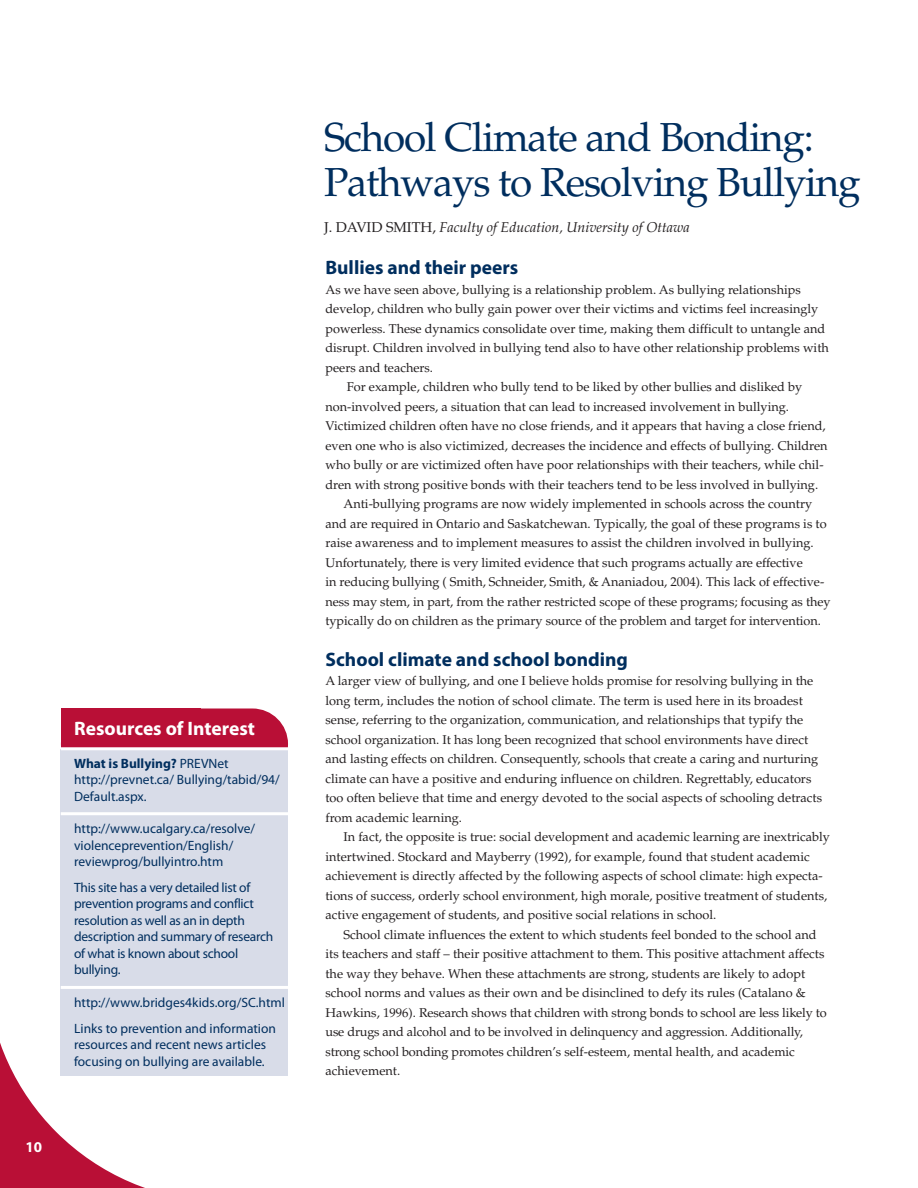
<style>
.page{position:relative;width:918px;height:1188px;background:#fff}
.page>*{position:absolute;margin:0;border:0;box-sizing:border-box;transform-origin:0 0}
.t1{font:40.5px/45px "Palatino";letter-spacing:-.03em;color:#002e5e}
.t2{font:700 19.5px "Myriad Pro";color:#002e5e}
.t3{font:700 19.5px "Myriad Pro";color:#fff}
.t4{font:700 15px "Myriad Pro";color:#fff}
.t5{font:italic 14.25px "Palatino";color:#231f20}
.t6{font:13.5px/16.5px "Myriad Pro";color:#002e5e}
.t7{font:13.5px/16.5px "Myriad Pro";letter-spacing:-.02em;color:#002e5e}
.t8{font:12.75px/19.5px "Palatino";color:#231f20}
.s1{font-weight:700}
.s2{font-style:normal}
</style>
<div class="page">
<svg style="left:0;top:982px;width:145px;height:206px"></svg>
<div style="left:61px;top:709px;width:227px;height:71px;background:#b90f36;border-radius:36px"></div>
<div style="left:61px;top:709px;width:140px;height:57px;background:#b90f36"></div>
<div style="left:61px;top:749px;width:227px;height:327px;background:#d8dce8"></div>
<hr style="left:61px;top:747px;width:228px;height:3px;background:#fff">
<hr style="left:61px;top:812px;width:228px;height:3px;background:#fff">
<hr style="left:61px;top:986px;width:228px;height:3px;background:#fff">
<p class="t4" style="left:25px;top:1141px;width:18px">10</p>
<h2 class="t3" style="left:74px;top:721px;width:182px">Resources of Interest</h2>
<p class="t6" style="left:74px;top:756px;width:207px"><span class="s1">What is Bullying?</span> PREVNet http://prevnet.ca/ Bullying/tabid/94/<br>Default.aspx.</p>
<p class="t6" style="left:74px;top:822px;width:183px">http://www.ucalgary.ca/resolve/ violenceprevention/English/ reviewprog/bullyintro.htm</p>
<p class="t7" style="left:74px;top:880px;width:201px">This site has a very detailed list of prevention programs and conflict resolution as well as an in depth description and summary of research of what is known about school bullying.</p>
<p class="t6" style="left:74px;top:991px;width:212px;line-height:25.5px">http://www.bridges4kids.org/SC.html<br>Links to prevention and information</p>
<p class="t6" style="left:74px;top:1037px;width:194px">resources and recent news articles focusing on bullying are available.</p>
<h1 class="t1" style="left:324px;top:119px;width:538px">School Climate and Bonding:<br>Pathways to Resolving Bullying</h1>
<p class="t5" style="left:324px;top:221px;width:367px"><span class="s2">J. DAVID SMITH,</span> Faculty of Education, University of Ottawa</p>
<h2 class="t2" style="left:326px;top:261px;width:194px">Bullies and their peers</h2>
<p class="t8" style="left:326px;top:281px;width:477px">As we have seen above, bullying is a relationship problem. As bullying relationships</p>
<p class="t8" style="left:325px;top:301px;width:494px">develop, children who bully gain power over their victims and victims feel increasingly</p>
<p class="t8" style="left:325px;top:320px;width:501px">powerless. These dynamics consolidate over time, making them difficult to untangle and</p>
<p class="t8" style="left:325px;top:340px;width:505px">disrupt. Children involved in bullying tend also to have other relationship problems with</p>
<p class="t8" style="left:326px;top:359px;width:109px">peers and teachers.</p>
<p class="t8" style="left:347px;top:379px;width:457px">For example, children who bully tend to be liked by other bullies and disliked by</p>
<p class="t8" style="left:326px;top:398px;width:465px">non-involved peers, a situation that can lead to increased involvement in bullying.</p>
<p class="t8" style="left:325px;top:418px;width:502px">Victimized children often have no close friends, and it appears that having a close friend,</p>
<p class="t8" style="left:326px;top:437px;width:504px">even one who is also victimized, decreases the incidence and effects of bullying. Children</p>
<p class="t8" style="left:326px;top:457px;width:500px">who bully or are victimized often have poor relationships with their teachers, while chil-</p>
<p class="t8" style="left:326px;top:476px;width:494px">dren with strong positive bonds with their teachers tend to be less involved in bullying.</p>
<p class="t8" style="left:344px;top:496px;width:470px">Anti-bullying programs are now widely implemented in schools across the country</p>
<p class="t8" style="left:326px;top:515px;width:503px">and are required in Ontario and Saskatchewan. Typically, the goal of these programs is to</p>
<p class="t8" style="left:326px;top:535px;width:490px">raise awareness and to implement measures to assist the children involved in bullying.</p>
<p class="t8" style="left:326px;top:554px;width:479px">Unfortunately, there is very limited evidence that such programs actually are effective</p>
<p class="t8" style="left:326px;top:574px;width:500px">in reducing bullying ( Smith, Schneider, Smith, &amp; Ananiadou, 2004). This lack of effective-</p>
<p class="t8" style="left:326px;top:593px;width:507px">ness may stem, in part, from the rather restricted scope of these programs; focusing as they</p>
<p class="t8" style="left:326px;top:613px;width:497px">typically do on children as the primary source of the problem and target for intervention.</p>
<h2 class="t2" style="left:326px;top:652px;width:304px">School climate and school bonding</h2>
<p class="t8" style="left:326px;top:673px;width:498px">A larger view of bullying, and one I believe holds promise for resolving bullying in the long term, includes the notion of school climate. The term is used here in its broadest sense, referring to the organization, communication, and relationships that typify the school organization. It has long been recognized that school environments have direct and lasting effects on children. Consequently, schools that create a caring and nurturing climate can have a positive and enduring influence on children. Regrettably, educators too often believe that time and energy devoted to the social aspects of schooling detracts from academic learning.</p>
<p class="t8" style="left:326px;top:829px;width:506px;text-indent:18px">In fact, the opposite is true: social development and academic learning are inextricably intertwined. Stockard and Mayberry (1992), for example, found that student academic achievement is directly affected by the following aspects of school climate: high expecta&shy;tions of success, orderly school environment, high morale, positive treatment of students, active engagement of students, and positive social relations in school.</p>
<p class="t8" style="left:326px;top:926px;width:503px;text-indent:18px">School climate influences the extent to which students feel bonded to the school and its teachers and staff – their positive attachment to them. This positive attachment affects the way they behave. When these attachments are strong, students are likely to adopt school norms and values as their own and be disinclined to defy its rules (Catalano &amp; Hawkins, 1996). Research shows that children with strong bonds to school are less likely to use drugs and alcohol and to be involved in delinquency and aggression. Additionally, strong school bonding promotes children’s self-esteem, mental health, and academic achievement.</p>
</div>
